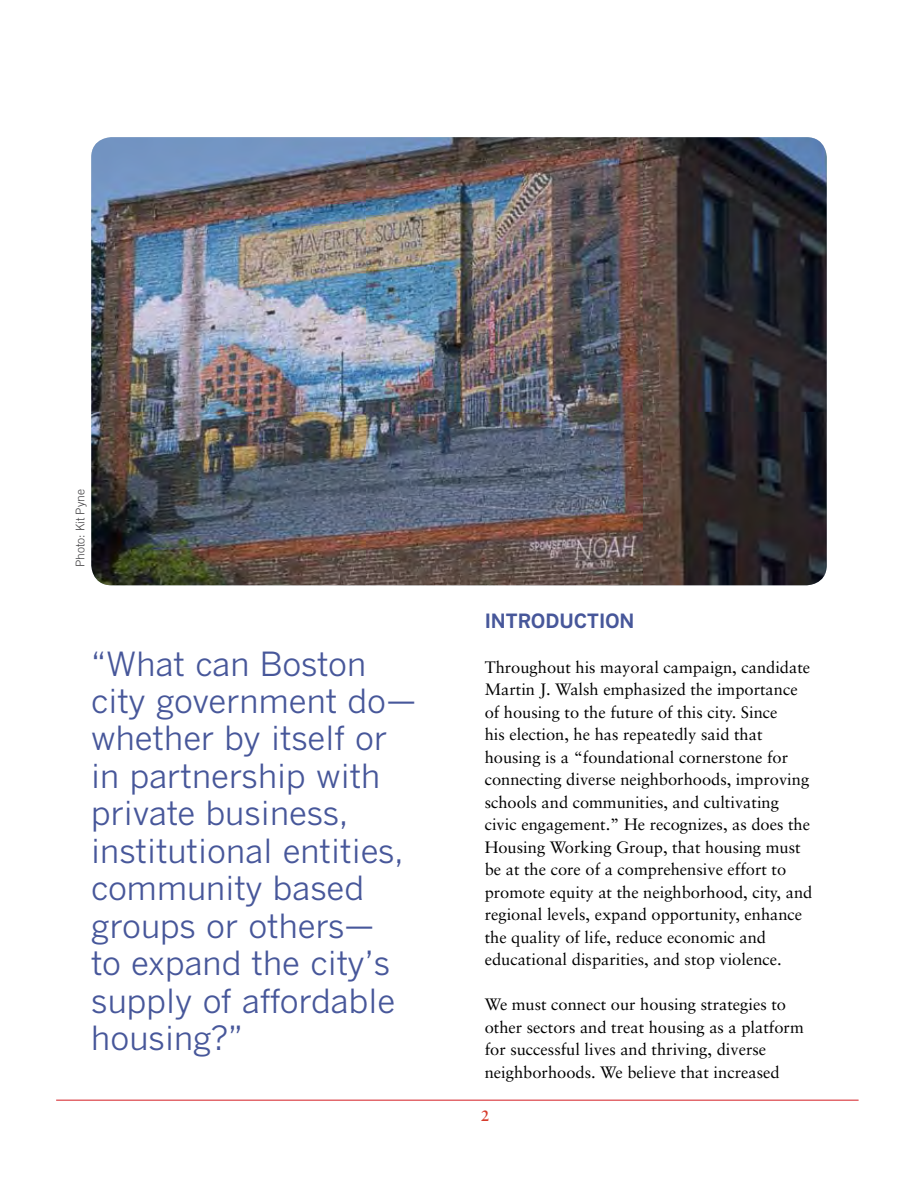
<style>
.page{position:relative;width:918px;height:1188px;background:#fff}
.page>*{position:absolute;margin:0;border:0;box-sizing:border-box;transform-origin:0 0}
.t1{font:33px/37.5px "Benton Gothic";color:#47579a}
.t2{font:700 19.5px "Benton Gothic";letter-spacing:-.01em;color:#47579a}
.t3{font:16.5px/22.5px "Sabon";color:#000}
.t4{font:700 15px "Sabon";color:#d63b2c}
.t5{font:300 12px "Trade Gothic";color:#414042}
</style>
<div class="page">
<hr style="left:56px;top:1100px;width:803px;height:1px;background:#d31a21">
<img style="left:91px;top:137px;width:736px;height:448px">
<p class="t5" style="left:73px;top:567px;width:80px;rotate:-90deg">Photo: Kit Pyne</p>
<h1 class="t1" style="left:91px;top:644px;width:327px">“What can Boston city government do— whether by itself or in partnership with private business, institutional entities, community based groups or others—<br>to expand the city’s supply of affordable housing?”</h1>
<p class="t2" style="left:485px;top:609px;width:151px">INTRODUCTION</p>
<p class="t3" style="left:485px;top:656px;width:329px">Throughout his mayoral campaign, candidate Martin J. Walsh emphasized the importance of housing to the future of this city. Since<br>his election, he has repeatedly said that housing is a “foundational cornerstone for connecting diverse neighborhoods, improving schools and communities, and cultivating civic engagement.” He recognizes, as does the Housing Working Group, that housing must be at the core of a comprehensive effort to promote equity at the neighborhood, city, and regional levels, expand opportunity, enhance the quality of life, reduce economic and educational disparities, and stop violence.</p>
<p class="t3" style="left:485px;top:993px;width:321px">We must connect our housing strategies to other sectors and treat housing as a platform for successful lives and thriving, diverse neighborhoods. We believe that increased</p>
<p class="t4" style="left:481px;top:1107px;width:10px">2</p>
</div>
